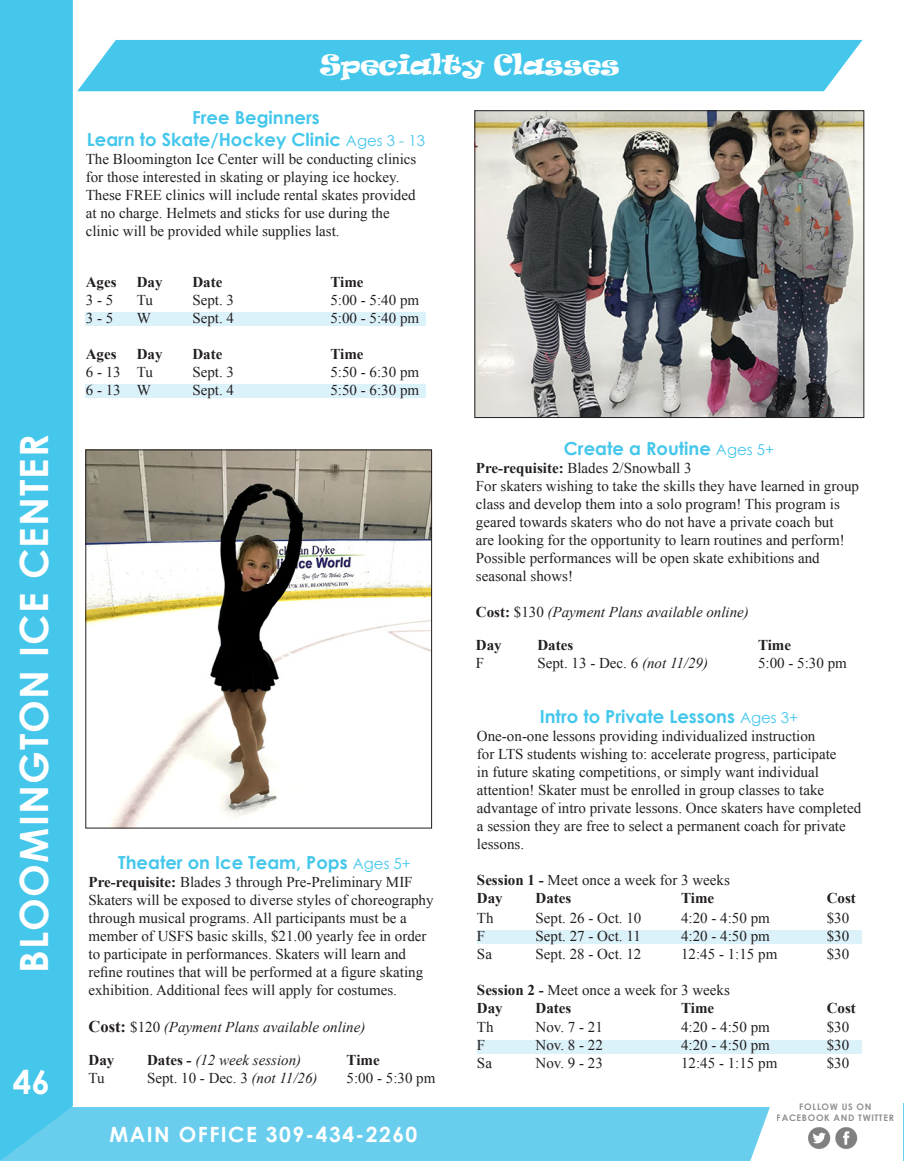
<style>
.page{position:relative;width:904px;height:1161px;background:#fff}
.page>*{position:absolute;margin:0;border:0;box-sizing:border-box;transform-origin:0 0}
.t1{font:700 39px "Century Gothic";letter-spacing:.03em;color:#fff}
.t2{font:700 33px "Century Gothic";color:#fff}
.t3{font:25.5px "Ravie";color:#fff}
.t4{font:700 21px "Century Gothic";letter-spacing:.07em;color:#fff}
.t5{font:700 18px "Century Gothic";color:#45c7ec}
.t6{font:15px/18px "Times New Roman";color:#231f20}
.t7{font:italic 15px "Times New Roman";color:#231f20}
.t8{font:700 15px "Times New Roman";color:#231f20}
.t9{font:700 9px/10.8px "Century Gothic";letter-spacing:.07em;color:#231f20;text-align:center}
.s1{font-weight:400;font-size:15px}
.s2{font-weight:700}
.s3{font-weight:700;font-style:normal;font-size:16.5px}
.s4{font-style:normal}
.s5{font-weight:700;font-style:normal}
.s6{font-style:italic}
</style>
<div class="page">
<hr style="left:903px;top:1103px;width:1px;height:58px;background:#69ceee">
<div style="left:0;top:0;width:73px;height:1107px;background:#45c7ec"></div>
<img style="left:808px;top:1127px;width:50px;height:22px">
<div style="left:77px;top:40px;width:785px;height:51px;background:#45c7ec"></div>
<div style="left:477px;top:930px;width:384px;height:14px;background:#dcf2fa"></div>
<div style="left:477px;top:1040px;width:384px;height:13px;background:#dcf2fa"></div>
<div style="left:86px;top:312px;width:340px;height:14px;background:#dcf2fa"></div>
<div style="left:86px;top:384px;width:340px;height:14px;background:#dcf2fa"></div>
<img style="left:87px;top:451px;width:343px;height:375px">
<div style="left:85px;top:449px;width:347px;height:379px;border:1px solid #231f20"></div>
<img style="left:476px;top:112px;width:386px;height:304px">
<div style="left:474px;top:110px;width:390px;height:308px;border:1px solid #231f20"></div>
<div style="left:0;top:1107px;width:769px;height:54px;background:#69ceee"></div>
<h1 class="t1" style="left:4px;top:972px;width:539px;rotate:-90deg">BLOOMINGTON ICE CENTER</h1>
<h2 class="t2" style="left:13px;top:1057px;width:38px">46</h2>
<p class="t3" style="left:320px;top:48px;width:301px">Specialty Classes</p>
<p class="t5" style="left:192px;top:104px;width:129px">Free Beginners</p>
<p class="t5" style="left:87px;top:126px;width:339px">Learn to Skate/Hockey Clinic <span class="s1">Ages 3 - 13</span></p>
<p class="t6" style="left:86px;top:150px;width:332px">The Bloomington Ice Center will be conducting clinics for those interested in skating or playing ice hockey.<br>These FREE clinics will include rental skates provided at no charge. Helmets and sticks for use during the clinic will be provided while supplies last.</p>
<p class="t8" style="left:86px;top:271px;width:32px">Ages</p>
<p class="t8" style="left:137px;top:271px;width:27px">Day</p>
<p class="t8" style="left:192px;top:271px;width:31px">Date</p>
<p class="t8" style="left:330px;top:271px;width:35px">Time</p>
<p class="t6" style="left:86px;top:291px;width:29px">3 - 5</p>
<p class="t6" style="left:137px;top:291px;width:18px">Tu</p>
<p class="t6" style="left:192px;top:291px;width:43px">Sept. 3</p>
<p class="t6" style="left:330px;top:291px;width:90px">5:00 - 5:40 pm</p>
<p class="t6" style="left:86px;top:309px;width:29px">3 - 5</p>
<p class="t6" style="left:137px;top:309px;width:16px">W</p>
<p class="t6" style="left:192px;top:309px;width:43px">Sept. 4</p>
<p class="t6" style="left:330px;top:309px;width:90px">5:00 - 5:40 pm</p>
<p class="t8" style="left:86px;top:343px;width:32px">Ages</p>
<p class="t8" style="left:137px;top:343px;width:27px">Day</p>
<p class="t8" style="left:192px;top:343px;width:31px">Date</p>
<p class="t8" style="left:330px;top:343px;width:35px">Time</p>
<p class="t6" style="left:86px;top:363px;width:69px">6 - 13 Tu</p>
<p class="t6" style="left:192px;top:363px;width:43px">Sept. 3</p>
<p class="t6" style="left:330px;top:363px;width:90px">5:50 - 6:30 pm</p>
<p class="t6" style="left:86px;top:381px;width:67px">6 - 13 W</p>
<p class="t6" style="left:192px;top:381px;width:43px">Sept. 4</p>
<p class="t6" style="left:330px;top:381px;width:90px">5:50 - 6:30 pm</p>
<p class="t5" style="left:118px;top:848px;width:294px">Theater on Ice Team, Pops <span class="s1">Ages 5+</span></p>
<p class="t6" style="left:88px;top:872px;width:325px"><span class="s2">Pre-requisite:</span> Blades 3 through Pre-Preliminary MIF</p>
<p class="t6" style="left:88px;top:890px;width:346px">Skaters will be exposed to diverse styles of choreography through musical programs. All participants must be a member of USFS basic skills, $21.00 yearly fee in order to participate in performances. Skaters will learn and refine routines that will be performed at a figure skating exhibition. Additional fees will apply for costumes.</p>
<p class="t7" style="left:88px;top:1017px;width:278px"><span class="s3">Cost:</span> <span class="s4">$120</span> (Payment Plans available online)</p>
<p class="t8" style="left:88px;top:1050px;width:27px">Day</p>
<p class="t7" style="left:147px;top:1050px;width:156px"><span class="s5">Dates -</span> (12 week session)</p>
<p class="t8" style="left:346px;top:1050px;width:35px">Time</p>
<p class="t6" style="left:88px;top:1069px;width:18px">Tu</p>
<p class="t6" style="left:147px;top:1069px;width:172px">Sept. 10 - Dec. 3 <span class="s6">(not 11/26)</span></p>
<p class="t6" style="left:346px;top:1069px;width:90px">5:00 - 5:30 pm</p>
<h3 class="t4" style="left:110px;top:1118px;width:309px">MAIN OFFICE 309-434-2260</h3>
<p class="t5" style="left:564px;top:434px;width:212px">Create a Routine <span class="s1">Ages 5+</span></p>
<p class="t6" style="left:476px;top:458px;width:217px"><span class="s2">Pre-requisite:</span> Blades 2/Snowball 3</p>
<p class="t6" style="left:476px;top:476px;width:384px">For skaters wishing to take the skills they have learned in group class and develop them into a solo program! This program is geared towards skaters who do not have a private coach but<br>are looking for the opportunity to learn routines and perform!<br>Possible performances will be open skate exhibitions and seasonal shows!</p>
<p class="t7" style="left:476px;top:601px;width:274px"><span class="s5">Cost:</span> <span class="s4">$130</span> (Payment Plans available online)</p>
<p class="t8" style="left:476px;top:634px;width:27px">Day</p>
<p class="t8" style="left:537px;top:634px;width:37px">Dates</p>
<p class="t8" style="left:758px;top:634px;width:35px">Time</p>
<p class="t6" style="left:476px;top:653px;width:10px">F</p>
<p class="t6" style="left:537px;top:653px;width:172px">Sept. 13 - Dec. 6 <span class="s6">(not 11/29)</span></p>
<p class="t6" style="left:758px;top:653px;width:90px">5:00 - 5:30 pm</p>
<p class="t5" style="left:539px;top:702px;width:260px">Intro to Private Lessons <span class="s1">Ages 3+</span></p>
<p class="t6" style="left:477px;top:726px;width:385px">One-on-one lessons providing individualized instruction<br>for LTS students wishing to: accelerate progress, participate<br>in future skating competitions, or simply want individual attention! Skater must be enrolled in group classes to take advantage of intro private lessons. Once skaters have completed a session they are free to select a permanent coach for private lessons.</p>
<p class="t6" style="left:477px;top:870px;width:254px"><span class="s2">Session 1 -</span> Meet once a week for 3 weeks</p>
<p class="t8" style="left:477px;top:887px;width:27px">Day</p>
<p class="t8" style="left:535px;top:887px;width:37px">Dates</p>
<p class="t8" style="left:681px;top:887px;width:35px">Time</p>
<p class="t8" style="left:826px;top:887px;width:31px">Cost</p>
<p class="t6" style="left:477px;top:908px;width:18px">Th</p>
<p class="t6" style="left:535px;top:908px;width:107px">Sept. 26 - Oct. 10</p>
<p class="t6" style="left:681px;top:908px;width:90px">4:20 - 4:50 pm</p>
<p class="t6" style="left:826px;top:908px;width:24px">$30</p>
<p class="t6" style="left:477px;top:926px;width:10px">F</p>
<p class="t6" style="left:535px;top:926px;width:107px">Sept. 27 - Oct. 11</p>
<p class="t6" style="left:681px;top:926px;width:90px">4:20 - 4:50 pm</p>
<p class="t6" style="left:826px;top:926px;width:24px">$30</p>
<p class="t6" style="left:477px;top:944px;width:16px">Sa</p>
<p class="t6" style="left:535px;top:944px;width:107px">Sept. 28 - Oct. 12</p>
<p class="t6" style="left:681px;top:944px;width:98px">12:45 - 1:15 pm</p>
<p class="t6" style="left:826px;top:944px;width:24px">$30</p>
<p class="t6" style="left:477px;top:980px;width:254px"><span class="s2">Session 2 -</span> Meet once a week for 3 weeks</p>
<p class="t8" style="left:477px;top:997px;width:27px">Day</p>
<p class="t8" style="left:535px;top:997px;width:37px">Dates</p>
<p class="t8" style="left:681px;top:997px;width:35px">Time</p>
<p class="t8" style="left:826px;top:997px;width:31px">Cost</p>
<p class="t6" style="left:477px;top:1018px;width:18px">Th</p>
<p class="t6" style="left:535px;top:1018px;width:69px">Nov. 7 - 21</p>
<p class="t6" style="left:681px;top:1018px;width:90px">4:20 - 4:50 pm</p>
<p class="t6" style="left:826px;top:1018px;width:24px">$30</p>
<p class="t6" style="left:477px;top:1036px;width:10px">F</p>
<p class="t6" style="left:535px;top:1036px;width:69px">Nov. 8 - 22</p>
<p class="t6" style="left:681px;top:1036px;width:90px">4:20 - 4:50 pm</p>
<p class="t6" style="left:826px;top:1036px;width:24px">$30</p>
<p class="t6" style="left:477px;top:1054px;width:16px">Sa</p>
<p class="t6" style="left:535px;top:1054px;width:69px">Nov. 9 - 23</p>
<p class="t6" style="left:681px;top:1054px;width:98px">12:45 - 1:15 pm</p>
<p class="t6" style="left:826px;top:1054px;width:24px">$30</p>
<p class="t9" style="left:776px;top:1100px;width:119px">FOLLOW US ON<br>FACEBOOK AND TWITTER</p>
</div>
